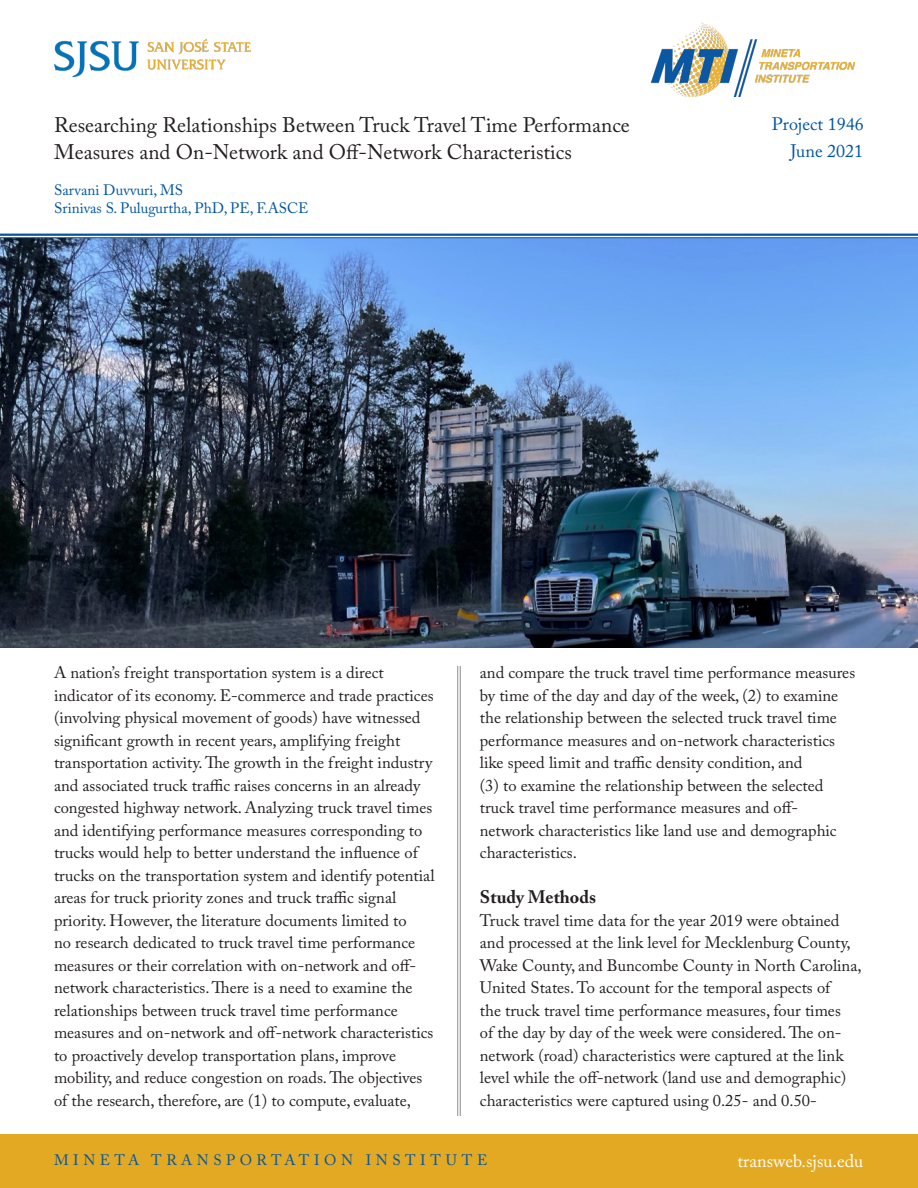
<style>
.page{position:relative;width:918px;height:1188px;background:#fff}
.page>*{position:absolute;margin:0;border:0;box-sizing:border-box;transform-origin:0 0}
.t1{font:21px/27px "Adobe Caslon Pro";color:#231f20}
.Project____Month_Yea{font:18px/27px "Adobe Caslon Pro";color:#0156a3;text-align:right}
.t2{font:18px "Adobe Caslon Pro";color:#fff}
.t3{font:700 18px "Adobe Caslon Pro";color:#231f20}
.Body_Text{font:16.5px/22.5px "Adobe Caslon Pro";color:#231f20}
.Author_Names{font:15px "Adobe Caslon Pro";letter-spacing:.015em;color:#0156a3}
.Author_Names-2{font:15px "Adobe Caslon Pro";letter-spacing:.3em;color:#0156a3}
</style>
<div class="page">
<div style="left:0;top:1134px;width:918px;height:54px;background:#e4a922"></div>
<hr style="left:460px;top:666px;width:1px;height:450px;background:#8a8c8f">
<hr style="left:457px;top:666px;width:1px;height:450px;background:#8a8c8f">
<img style="left:54px;top:39px;width:196px;height:37px">
<img style="left:650px;top:22px;width:206px;height:75px">
<img style="left:0;top:238px;width:918px;height:410px">
<hr style="left:0;top:234px;width:918px;height:2px;background:#0156a3">
<hr style="left:0;top:237px;width:918px;height:1px;background:#0156a3">
<p class="t1" style="left:54px;top:112px;width:577px">Researching Relationships Between Truck Travel Time Performance<br>Measures and On-Network and Off-Network Characteristics</p>
<p class="Author_Names" style="left:54px;top:181px;width:131px">Sarvani Duvvuri, MS</p>
<p class="Author_Names" style="left:54px;top:199px;width:256px">Srinivas S. Pulugurtha, PhD, PE, F.ASCE</p>
<p class="Project____Month_Yea" style="left:772px;top:111px;width:93px">Project 1946<br>June 2021</p>
<p class="Body_Text" style="left:54px;top:661px;width:382px">A nation’s freight transportation system is a direct indicator of its economy. E-commerce and trade practices (involving physical movement of goods) have witnessed significant growth in recent years, amplifying freight transportation activity. The growth in the freight industry and associated truck traffic raises concerns in an already congested highway network. Analyzing truck travel times and identifying performance measures corresponding to trucks would help to better understand the influence of trucks on the transportation system and identify potential areas for truck priority zones and truck traffic signal priority. However, the literature documents limited to<br>no research dedicated to truck travel time performance measures or their correlation with on-network and off&shy;network characteristics. There is a need to examine the relationships between truck travel time performance measures and on-network and off-network characteristics to proactively develop transportation plans, improve mobility, and reduce congestion on roads. The objectives of the research, therefore, are (1) to compute, evaluate,</p>
<p class="Body_Text" style="left:480px;top:661px;width:377px">and compare the truck travel time performance measures by time of the day and day of the week, (2) to examine the relationship between the selected truck travel time performance measures and on-network characteristics like speed limit and traffic density condition, and<br>(3) to examine the relationship between the selected truck travel time performance measures and off&shy;network characteristics like land use and demographic characteristics.</p>
<p class="t3" style="left:480px;top:886px;width:118px">Study Methods</p>
<p class="Body_Text" style="left:480px;top:909px;width:383px">Truck travel time data for the year 2019 were obtained and processed at the link level for Mecklenburg County, Wake County, and Buncombe County in North Carolina, United States. To account for the temporal aspects of<br>the truck travel time performance measures, four times<br>of the day by day of the week were considered. The on&shy;network (road) characteristics were captured at the link level while the off-network (land use and demographic) characteristics were captured using 0.25- and 0.50-</p>
<p class="Author_Names-2" style="left:54px;top:1151px;width:435px">MINETA TRANSPORTATION INSTITUTE</p>
<p class="t2" style="left:738px;top:1150px;width:127px">transweb.sjsu.edu</p>
</div>
